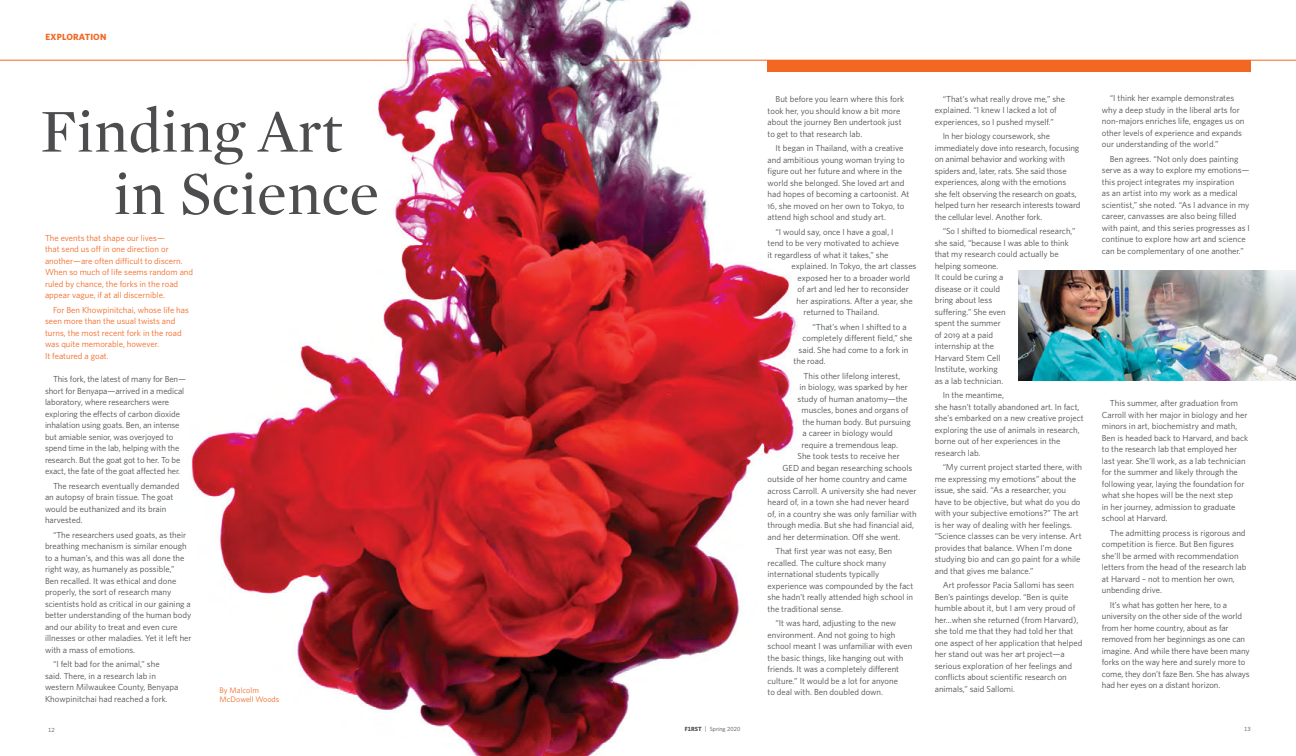
<style>
.page{position:relative;width:1296px;height:756px;background:#fff}
.page>*{position:absolute;margin:0;border:0;box-sizing:border-box;transform-origin:0 0}
.t1{font:62px/62.4px "Mercury Display";color:#4d4d4f}
.t2{font:700 9px "Whitney";letter-spacing:.02em;color:#f26722}
.t3{font:8.8px/11.5px "Whitney";color:#4d4d4f}
.t4{font:8.8px/11.5px "Whitney";color:#f26722}
.t5{font:8px/9px "Whitney";letter-spacing:-.005em;color:#f26722}
.t6{font:6px "Whitney";color:#4d4d4f}
.s1{font-weight:700}
.s2{font-weight:700;font-size:6.1px}
</style>
<div class="page">
<img style="left:36px;top:0;width:977px;height:756px">
<img style="left:1018px;top:271px;width:278px;height:110px">
<hr style="left:0;top:60px;width:408px;height:1px;background:#f26722">
<hr style="left:613px;top:60px;width:683px;height:1px;background:#f26722">
<div style="left:768px;top:60px;width:483px;height:12px;background:#f26722"></div>
<hr style="left:427px;top:60px;width:35px;height:1px;background:#f26722">
<p class="t2" style="left:46px;top:30px;width:62px">EXPLORATION</p>
<h1 class="t1" style="left:113px;top:98px;width:267px;text-indent:-73px">Finding Art in Science</h1>
<p class="t3" style="left:768px;top:93px;width:138px;text-indent:8px">But before you learn where this fork took her, you should know a bit more about the journey Ben undertook just to get to that research lab.</p>
<p class="t3" style="left:768px;top:142px;width:143px;text-indent:8px">It began in Thailand, with a creative and ambitious young woman trying to figure out her future and where in the world she belonged. She loved art and had hopes of becoming a cartoonist. At 16, she moved on her own to Tokyo, to attend high school and study art.</p>
<p class="t3" style="left:768px;top:226px;width:133px;text-indent:8px">“I would say, once I have a goal, I tend to be very motivated to achieve it regardless of what it takes,” she</p>
<p class="t3" style="left:792px;top:260px;width:126px">explained. In Tokyo, the art classes</p>
<p class="t3" style="left:798px;top:272px;width:114px">exposed her to a broader world</p>
<p class="t3" style="left:798px;top:283px;width:113px">of art and led her to reconsider</p>
<p class="t3" style="left:797px;top:295px;width:118px">her aspirations. After a year, she</p>
<p class="t3" style="left:804px;top:306px;width:77px">returned to Thailand.</p>
<p class="t3" style="left:812px;top:321px;width:96px">“That’s when I shifted to a</p>
<p class="t3" style="left:803px;top:332px;width:111px">completely different field,” she</p>
<p class="t3" style="left:799px;top:344px;width:111px">said. She had come to a fork in</p>
<p class="t3" style="left:794px;top:355px;width:34px">the road.</p>
<p class="t3" style="left:804px;top:370px;width:98px">This other lifelong interest,</p>
<p class="t3" style="left:800px;top:381px;width:110px">in biology, was sparked by her</p>
<p class="t3" style="left:798px;top:393px;width:111px">study of human anatomy—the</p>
<p class="t3" style="left:802px;top:404px;width:108px">muscles, bones and organs of</p>
<p class="t3" style="left:803px;top:416px;width:110px">the human body. But pursuing</p>
<p class="t3" style="left:803px;top:427px;width:92px">a career in biology would</p>
<p class="t3" style="left:802px;top:439px;width:98px">require a tremendous leap.</p>
<p class="t3" style="left:798px;top:450px;width:104px">She took tests to receive her</p>
<p class="t3" style="left:783px;top:462px;width:131px">GED and began researching schools</p>
<p class="t3" style="left:768px;top:473px;width:141px">outside of her home country and came</p>
<p class="t3" style="left:768px;top:485px;width:150px">across Carroll. A university she had never</p>
<p class="t3" style="left:768px;top:496px;width:143px">heard of, in a town she had never heard</p>
<p class="t3" style="left:768px;top:508px;width:151px">of, in a country she was only familiar with</p>
<p class="t3" style="left:768px;top:519px;width:148px">through media. But she had financial aid,</p>
<p class="t3" style="left:768px;top:531px;width:134px">and her determination. Off she went.</p>
<p class="t3" style="left:768px;top:545px;width:147px;text-indent:8px">That first year was not easy, Ben recalled. The culture shock many international students typically experience was compounded by the fact she hadn’t really attended high school in the traditional sense.</p>
<p class="t3" style="left:768px;top:617px;width:146px;text-indent:8px">“It was hard, adjusting to the new environment. And not going to high school meant I was unfamiliar with even the basic things, like hanging out with friends. It was a completely different culture.” It would be a lot for anyone<br>to deal with. Ben doubled down.</p>
<p class="t4" style="left:45px;top:232px;width:150px">The events that shape our lives—<br>that send us off in one direction or another—are often difficult to discern.<br>When so much of life seems random and ruled by chance, the forks in the road appear vague, if at all discernible.</p>
<p class="t4" style="left:45px;top:304px;width:145px;text-indent:8px">For Ben Khowpinitchai, whose life has seen more than the usual twists and turns, the most recent fork in the road was quite memorable, however.<br>It featured a goat.</p>
<p class="t3" style="left:45px;top:373px;width:143px;text-indent:8px">This fork, the latest of many for Ben— short for Benyapa—arrived in a medical laboratory, where researchers were exploring the effects of carbon dioxide inhalation using goats. Ben, an intense but amiable senior, was overjoyed to spend time in the lab, helping with the research. But the goat got to her. To be exact, the fate of the goat affected her.</p>
<p class="t3" style="left:45px;top:480px;width:136px;text-indent:8px">The research eventually demanded an autopsy of brain tissue. The goat would be euthanized and its brain harvested.</p>
<p class="t3" style="left:45px;top:529px;width:148px;text-indent:8px">“The researchers used goats, as their breathing mechanism is similar enough to a human’s, and this was all done the right way, as humanely as possible,”<br>Ben recalled. It was ethical and done properly, the sort of research many scientists hold as critical in our gaining a better understanding of the human body and our ability to treat and even cure illnesses or other maladies. Yet it left her with a mass of emotions.</p>
<p class="t3" style="left:45px;top:658px;width:135px;text-indent:8px">“I felt bad for the animal,” she said. There, in a research lab in western Milwaukee County, Benyapa Khowpinitchai had reached a fork.</p>
<p class="t5" style="left:220px;top:686px;width:61px">By Malcolm<br>McDowell Woods</p>
<p class="t3" style="left:935px;top:93px;width:132px;text-indent:8px">“That’s what really drove me,” she explained. “I knew I lacked a lot of experiences, so I pushed myself.”</p>
<p class="t3" style="left:935px;top:130px;width:147px;text-indent:8px">In her biology coursework, she immediately dove into research, focusing on animal behavior and working with spiders and, later, rats. She said those experiences, along with the emotions she felt observing the research on goats, helped turn her research interests toward the cellular level. Another fork.</p>
<p class="t3" style="left:935px;top:225px;width:142px;text-indent:8px">“So I shifted to biomedical research,” she said, “because I was able to think that my research could actually be helping someone.<br>It could be curing a<br>disease or it could<br>bring about less<br>suffering.” She even<br>spent the summer<br>of 2019 at a paid<br>internship at the<br>Harvard Stem Cell<br>Institute, working<br>as a lab technician.</p>
<p class="t3" style="left:935px;top:389px;width:150px;text-indent:8px">In the meantime,<br>she hasn’t totally abandoned art. In fact, she’s embarked on a new creative project exploring the use of animals in research, borne out of her experiences in the research lab.</p>
<p class="t3" style="left:935px;top:461px;width:149px;text-indent:8px">“My current project started there, with me expressing my emotions” about the issue, she said. “As a researcher, you have to be objective, but what do you do with your subjective emotions?” The art is her way of dealing with her feelings. “Science classes can be very intense. Art provides that balance. When I’m done studying bio and can go paint for a while and that gives me balance.”</p>
<p class="t3" style="left:935px;top:579px;width:149px;text-indent:8px">Art professor Pacia Sallomi has seen Ben’s paintings develop. “Ben is quite humble about it, but I am very proud of her…when she returned (from Harvard), she told me that they had told her that one aspect of her application that helped her stand out was her art project—a serious exploration of her feelings and conflicts about scientific research on animals,” said Sallomi.</p>
<p class="t3" style="left:1102px;top:92px;width:144px;text-indent:8px">“I think her example demonstrates why a deep study in the liberal arts for non-majors enriches life, engages us on other levels of experience and expands our understanding of the world.”</p>
<p class="t3" style="left:1102px;top:153px;width:150px;text-indent:8px">Ben agrees. “Not only does painting serve as a way to explore my emotions— this project integrates my inspiration<br>as an artist into my work as a medical scientist,” she noted. “As I advance in my career, canvasses are also being filled with paint, and this series progresses as I continue to explore how art and science can be complementary of one another.”</p>
<p class="t3" style="left:1102px;top:397px;width:148px;text-indent:8px">This summer, after graduation from Carroll with her major in biology and her minors in art, biochemistry and math, Ben is headed back to Harvard, and back to the research lab that employed her last year. She’ll work, as a lab technician for the summer and likely through the following year, laying the foundation for what she hopes will be the next step<br>in her journey, admission to graduate school at Harvard.</p>
<p class="t3" style="left:1102px;top:527px;width:146px;text-indent:8px">The admitting process is rigorous and competition is fierce. But Ben figures she’ll be armed with recommendation letters from the head of the research lab at Harvard – not to mention her own, unbending drive.</p>
<p class="t3" style="left:1102px;top:599px;width:149px;text-indent:8px">It’s what has gotten her here, to a university on the other side of the world from her home country, about as far removed from her beginnings as one can imagine. And while there have been many forks on the way here and surely more to come, they don’t faze Ben. She has always had her eyes on a distant horizon.</p>
<p class="t6" style="left:48px;top:726px;width:8px">12</p>
<p class="t6" style="left:685px;top:725px;width:57px"><span class="s1">F</span><span class="s2">1</span><span class="s1">RST</span> | Spring 2020</p>
<p class="t6" style="left:1244px;top:725px;width:8px">13</p>
</div>
